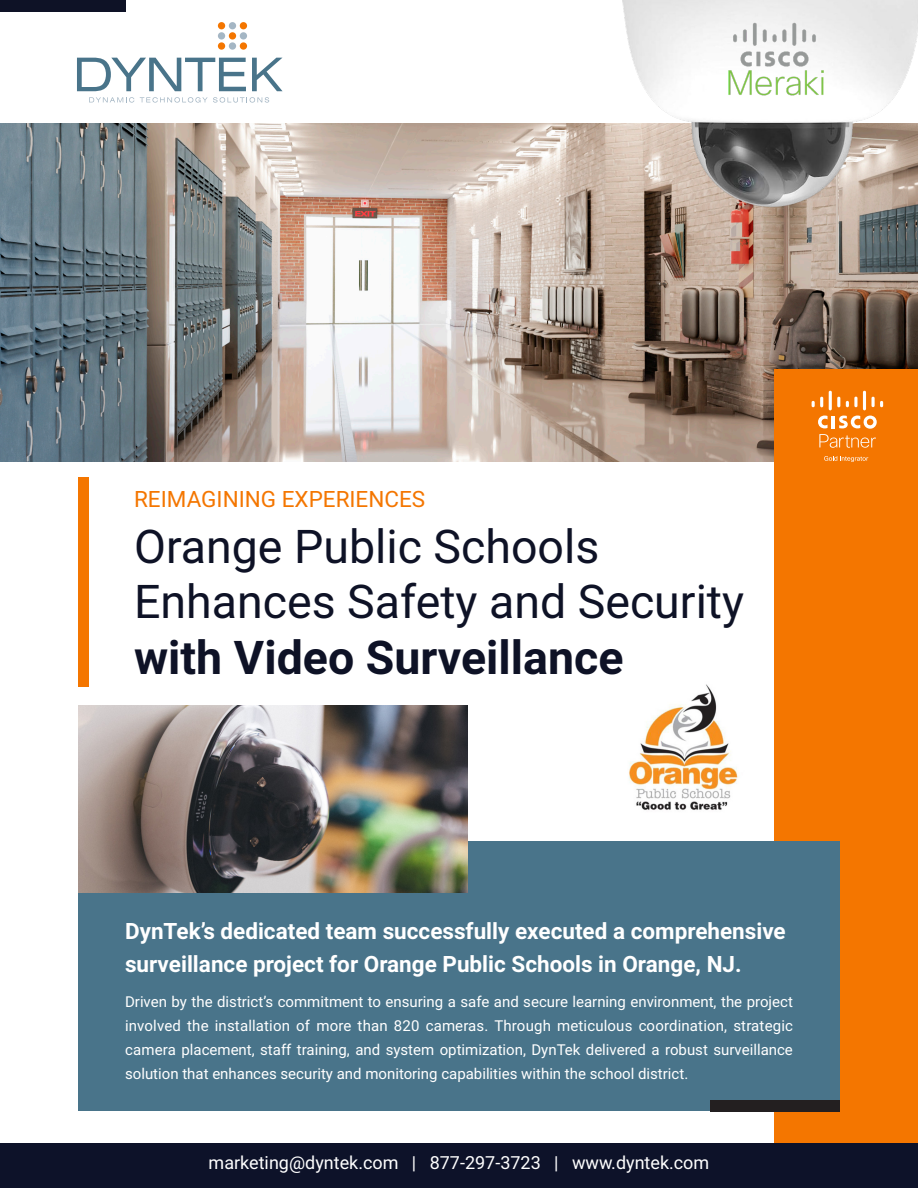
<style>
.page{position:relative;width:918px;height:1188px;background:#fff}
.page>*{position:absolute;margin:0;border:0;box-sizing:border-box;transform-origin:0 0}
.Title_1{font:46.5px/55.8px "Roboto";color:#0e1226}
.Subtitle_1{font:700 22.5px/33px "Roboto";color:#fff}
.Title_1-2{font:22.5px "Roboto";color:#f47600}
.Body_Text{font:18px "Roboto";color:#fff}
.Body_Text-2{font:15px/24px "Roboto";color:#fff;text-align:justify}
.s1{font-weight:700}
</style>
<div class="page">
<img style="left:0;top:124px;width:918px;height:338px">
<div style="left:775px;top:370px;width:143px;height:774px;background:#f47600"></div>
<div style="left:78px;top:842px;width:762px;height:270px;background:#49748a"></div>
<div style="left:78px;top:477px;width:10px;height:210px;background:#f47600"></div>
<div style="left:710px;top:1100px;width:130px;height:12px;background:#231f20"></div>
<div style="left:0;top:0;width:125px;height:11px;background:#0e1226"></div>
<img style="left:78px;top:705px;width:390px;height:188px">
<svg style="left:77px;top:58px;width:169px;height:33px"></svg>
<svg style="left:252px;top:58px;width:31px;height:33px"></svg>
<div style="left:218px;top:22px;width:7px;height:7px;background:#f47600;border-radius:50%"></div>
<div style="left:229px;top:22px;width:7px;height:7px;background:#a4b6c4;border-radius:50%"></div>
<div style="left:240px;top:22px;width:7px;height:7px;background:#f47600;border-radius:50%"></div>
<div style="left:218px;top:32px;width:7px;height:8px;background:#a4b6c4;border-radius:50%"></div>
<div style="left:229px;top:32px;width:7px;height:8px;background:#f47600;border-radius:50%"></div>
<div style="left:240px;top:32px;width:7px;height:8px;background:#a4b6c4;border-radius:50%"></div>
<div style="left:218px;top:42px;width:7px;height:8px;background:#f47600;border-radius:50%"></div>
<div style="left:229px;top:42px;width:7px;height:8px;background:#a4b6c4;border-radius:50%"></div>
<div style="left:240px;top:42px;width:7px;height:8px;background:#f47600;border-radius:50%"></div>
<svg style="left:89px;top:97px;width:45px;height:6px"></svg>
<svg style="left:140px;top:97px;width:129px;height:6px"></svg>
<img style="left:607px;top:0;width:311px;height:209px">
<img style="left:629px;top:684px;width:110px;height:126px">
<div style="left:0;top:1144px;width:918px;height:44px;background:#0d1229"></div>
<img style="left:728px;top:12px;width:96px;height:95px">
<svg style="left:818px;top:416px;width:59px;height:32px"></svg>
<svg style="left:812px;top:396px;width:11px;height:12px"></svg>
<svg style="left:829px;top:391px;width:11px;height:19px"></svg>
<svg style="left:846px;top:396px;width:11px;height:12px"></svg>
<svg style="left:863px;top:391px;width:20px;height:19px"></svg>
<svg style="left:824px;top:456px;width:44px;height:6px"></svg>
<p class="Title_1-2" style="left:134px;top:483px;width:293px">REIMAGINING EXPERIENCES</p>
<p class="Title_1" style="left:134px;top:516px;width:612px">Orange Public Schools<br>Enhances Safety and Security <span class="s1">with Video Surveillance</span></p>
<p class="Subtitle_1" style="left:125px;top:914px;width:662px">DynTek’s dedicated team successfully executed a comprehensive surveillance project for Orange Public Schools in Orange, NJ.</p>
<p class="Body_Text-2" style="left:125px;top:989px;width:669px">Driven by the district’s commitment to ensuring a safe and secure learning environment, the project involved the installation of more than 820 cameras. Through meticulous coordination, strategic camera placement, staff training, and system optimization, DynTek delivered a robust surveillance solution that enhances security and monitoring capabilities within the school district.</p>
<p class="Body_Text" style="left:209px;top:1150px;width:502px">marketing@dyntek.com | 877-297-3723 | www.dyntek.com</p>
</div>
